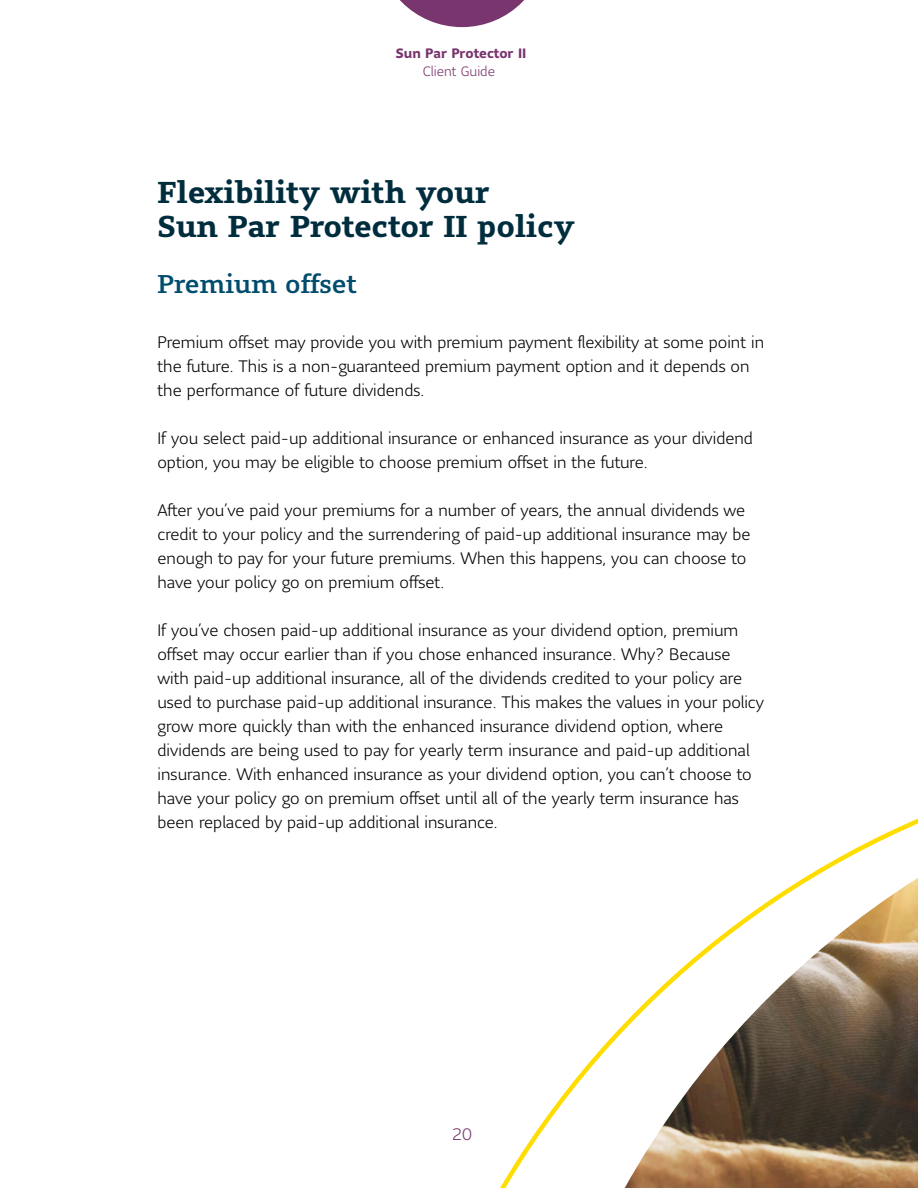
<style>
.page{position:relative;width:918px;height:1188px;background:#fff}
.page>*{position:absolute;margin:0;border:0;box-sizing:border-box;transform-origin:0 0}
.t1{font:700 30px/34.5px "Sun Life Serif";color:#002d3d}
.t2{font:500 25.5px "Sun Life Serif";color:#004c6c}
.t3{font:300 16.5px/24px "Sun Life Sans";color:#000}
.t4{font:300 16.5px "Sun Life Sans";color:#79356d}
.t5{font:700 13.5px "Sun Life Sans";color:#79356d}
.t6{font:300 13.5px "Sun Life Sans";color:#79356d}
</style>
<div class="page">
<svg style="left:500px;top:818px;width:418px;height:370px"></svg>
<svg style="left:400px;top:0;width:124px;height:27px"></svg>
<p class="t5" style="left:396px;top:44px;width:132px">Sun Par Protector II</p>
<p class="t6" style="left:423px;top:62px;width:74px">Client Guide</p>
<h1 class="t1" style="left:157px;top:175px;width:419px">Flexibility with your<br>Sun Par Protector II policy</h1>
<h2 class="t2" style="left:157px;top:267px;width:201px">Premium offset</h2>
<p class="t3" style="left:157px;top:330px;width:608px">Premium offset may provide you with premium payment flexibility at some point in the future. This is a non-guaranteed premium payment option and it depends on the performance of future dividends.</p>
<p class="t3" style="left:157px;top:426px;width:597px">If you select paid-up additional insurance or enhanced insurance as your dividend option, you may be eligible to choose premium offset in the future.</p>
<p class="t3" style="left:157px;top:498px;width:595px">After you’ve paid your premiums for a number of years, the annual dividends we credit to your policy and the surrendering of paid-up additional insurance may be enough to pay for your future premiums. When this happens, you can choose to have your policy go on premium offset.</p>
<p class="t3" style="left:157px;top:618px;width:608px">If you’ve chosen paid-up additional insurance as your dividend option, premium offset may occur earlier than if you chose enhanced insurance. Why? Because with paid-up additional insurance, all of the dividends credited to your policy are used to purchase paid-up additional insurance. This makes the values in your policy grow more quickly than with the enhanced insurance dividend option, where dividends are being used to pay for yearly term insurance and paid-up additional insurance. With enhanced insurance as your dividend option, you can’t choose to have your policy go on premium offset until all of the yearly term insurance has been replaced by paid-up additional insurance.</p>
<p class="t4" style="left:452px;top:1123px;width:21px">20</p>
</div>
